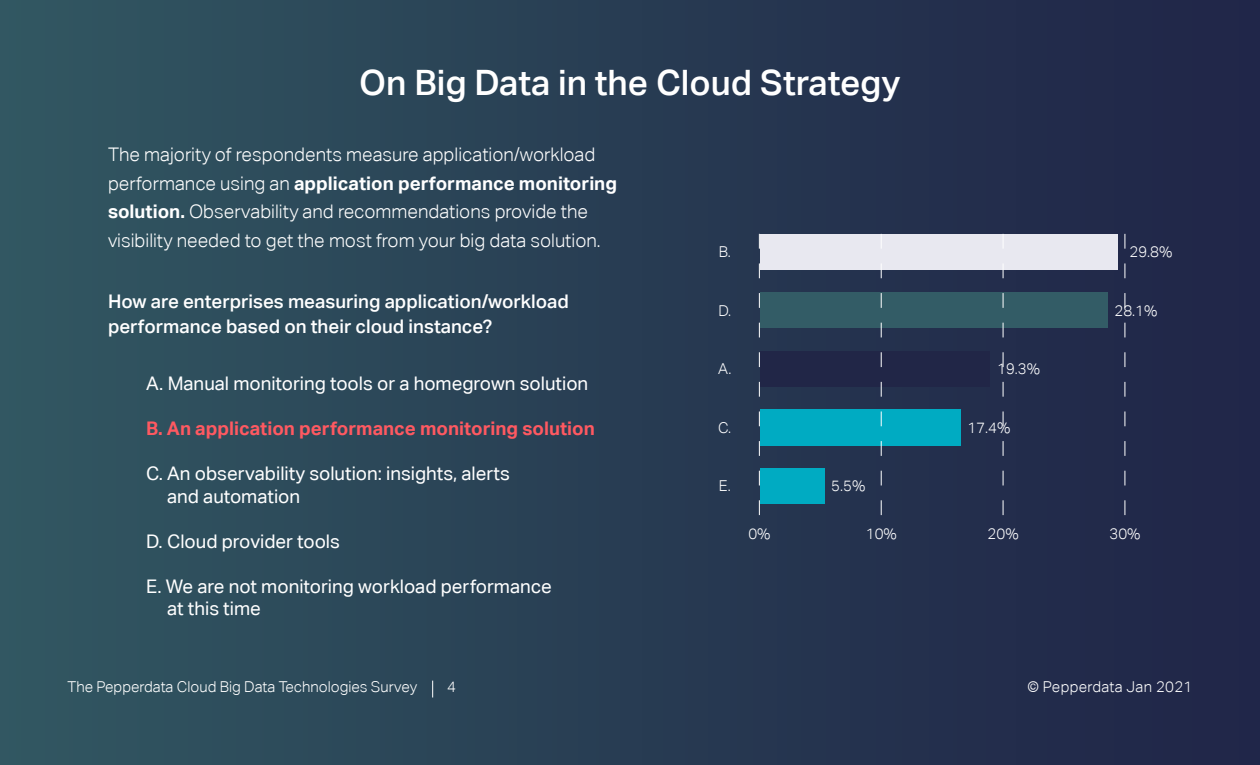
<style>
.page{position:relative;width:1260px;height:765px;background:#fff}
.page>*{position:absolute;margin:0;border:0;box-sizing:border-box;transform-origin:0 0}
.t1{font:500 35px "Aktiv Grotesk";color:#fff}
.t2{font:300 18.75px/28.8px "Aktiv Grotesk";color:#fff}
.t3{font:18.75px/22.5px "Aktiv Grotesk";color:#fff}
.t4{font:500 18.75px/25px "Aktiv Grotesk";color:#fff}
.t5{font:700 18.75px "Aktiv Grotesk";color:#ff5961}
.t6{font:300 15px "Aktiv Grotesk";color:#fff}
.t7{font:300 15px "Aktiv Grotesk";letter-spacing:.02em;color:#fff}
.s1{font-weight:700}
</style>
<div class="page">
<img style="left:0;top:0;width:1260px;height:765px">
<div style="left:760px;top:234px;width:358px;height:36px;background:#e8e8f0"></div>
<div style="left:760px;top:292px;width:348px;height:36px;background:#335c66"></div>
<div style="left:760px;top:351px;width:230px;height:36px;background:#212647"></div>
<div style="left:760px;top:409px;width:201px;height:36px;background:#00abc2"></div>
<div style="left:760px;top:468px;width:65px;height:36px;background:#00abc2"></div>
<svg style="left:759px;top:234px;width:1px;height:281px"></svg>
<svg style="left:881px;top:234px;width:1px;height:281px"></svg>
<svg style="left:1003px;top:234px;width:1px;height:281px"></svg>
<svg style="left:1125px;top:234px;width:1px;height:281px"></svg>
<svg style="left:432px;top:681px;width:1px;height:17px"></svg>
<h1 class="t1" style="left:359px;top:61px;width:543px">On Big Data in the Cloud Strategy</h1>
<p class="t2" style="left:108px;top:140px;width:511px">The majority of respondents measure application/workload performance using an <span class="s1">application performance monitoring solution.</span> Observability and recommendations provide the visibility needed to get the most from your big data solution.</p>
<p class="t4" style="left:108px;top:289px;width:462px">How are enterprises measuring application/workload performance based on their cloud instance?</p>
<p class="t6" style="left:719px;top:244px;width:14px">B.</p>
<p class="t6" style="left:718px;top:302px;width:14px">D.</p>
<p class="t6" style="left:718px;top:361px;width:15px">A.</p>
<p class="t6" style="left:997px;top:361px;width:44px">19.3%</p>
<p class="t6" style="left:1129px;top:243px;width:44px">29.8%</p>
<p class="t6" style="left:1115px;top:302px;width:44px">28.1%</p>
<p class="t3" style="left:146px;top:372px;width:444px">A. Manual monitoring tools or a homegrown solution</p>
<p class="t5" style="left:146px;top:417px;width:450px">B. An application performance monitoring solution</p>
<p class="t3" style="left:167px;top:462px;width:344px;text-indent:-21px">C. An observability solution: insights, alerts and automation</p>
<p class="t3" style="left:146px;top:530px;width:195px">D. Cloud provider tools</p>
<p class="t3" style="left:167px;top:575px;width:386px;text-indent:-21px">E. We are not monitoring workload performance at this time</p>
<p class="t6" style="left:718px;top:419px;width:15px">C.</p>
<p class="t6" style="left:719px;top:478px;width:13px">E.</p>
<p class="t6" style="left:748px;top:525px;width:24px">0%</p>
<p class="t6" style="left:831px;top:477px;width:36px">5.5%</p>
<p class="t6" style="left:968px;top:419px;width:44px">17.4%</p>
<p class="t6" style="left:866px;top:525px;width:33px">10%</p>
<p class="t6" style="left:988px;top:525px;width:33px">20%</p>
<p class="t6" style="left:1109px;top:525px;width:33px">30%</p>
<p class="t6" style="left:68px;top:678px;width:351px">The Pepperdata Cloud Big Data Technologies Survey</p>
<p class="t6" style="left:447px;top:678px;width:10px">4</p>
<p class="t7" style="left:1027px;top:678px;width:167px">© Pepperdata Jan 2021</p>
</div>
